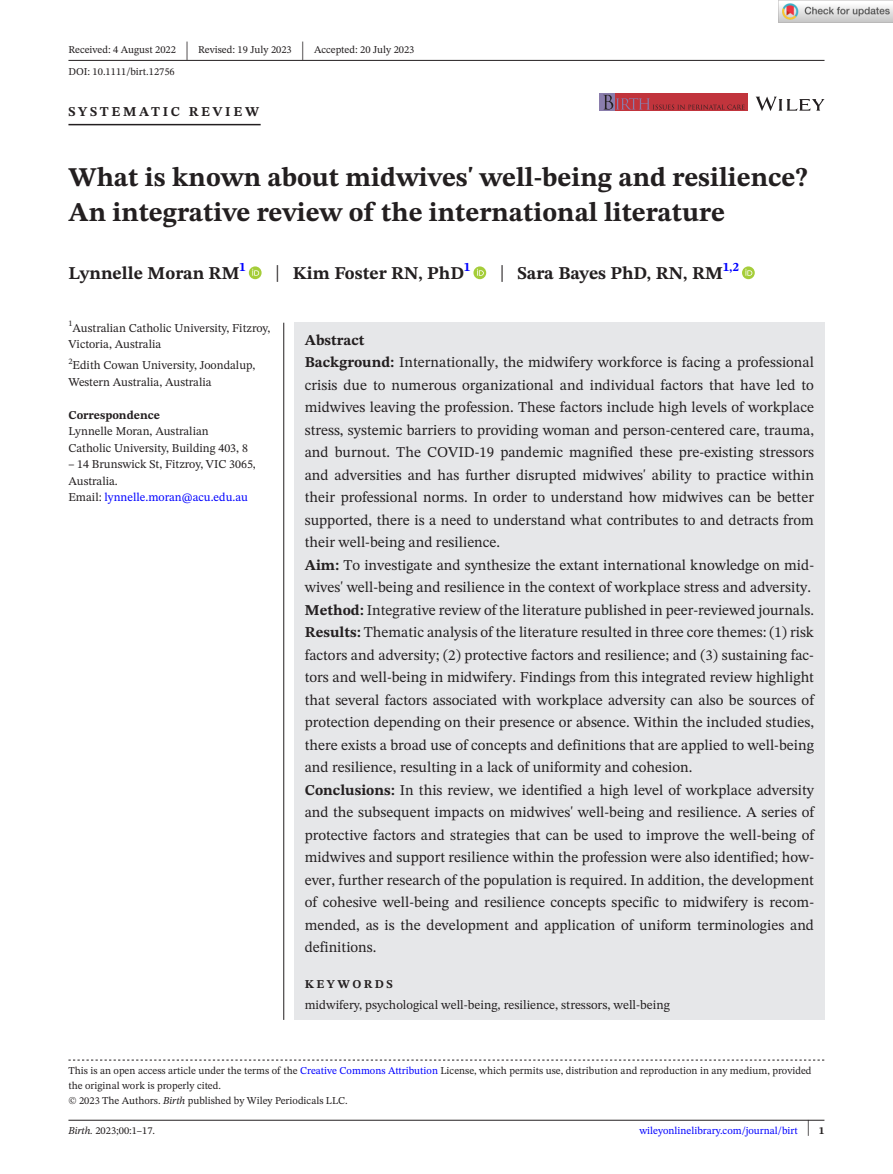
<style>
.page{position:relative;width:893px;height:1174px;background:#fff}
.page>*{position:absolute;margin:0;border:0;box-sizing:border-box;transform-origin:0 0}
.t1{font:700 27px/34.5px "STIX Two Text";color:#231f20}
.t2{font:25.65px "STIX Two Text";color:#231f20;scale:.49 1}
.t3{font:700 18px "STIX Two Text";color:#231f20}
.t4{font:15px/22.5px "STIX Two Text";color:#231f20}
.t5{font:700 13.5px "STIX Two Text";letter-spacing:.2em;color:#231f20}
.t6{font:12.75px "STIX Two Text";color:#231f20}
.t7{font:12px/16.5px "STIX Two Text";color:#231f20}
.t8{font:700 12px "STIX Two Text";color:#231f20}
.t9{font:700 12px "STIX Two Text";letter-spacing:.2em;color:#231f20}
.t10{font:10.5px/15px "STIX Two Text";color:#231f20}
.t11{font:10.5px "STIX Two Text";color:#00f}
.s1{font-weight:400;font-size:23.4px}
.s2{color:#00f}
.s3{font-weight:700}
.s4{font-style:italic}
.s5{font-size:22.2px;color:#231f20}
.s6{font-weight:700;color:#231f20}
</style>
<div class="page">
<hr style="left:68px;top:1119px;width:756px;height:1px;background:#231f20">
<svg style="left:756px;top:97px;width:68px;height:14px"></svg>
<div style="left:599px;top:93px;width:149px;height:18px;background:#c1343c"></div>
<div style="left:599px;top:93px;width:15px;height:18px;background:#8a7dac"></div>
<svg style="left:603px;top:95px;width:142px;height:15px"></svg>
<hr style="left:68px;top:60px;width:756px;height:1px;background:#231f20">
<hr style="left:68px;top:124px;width:193px;height:1px;background:#231f20">
<svg style="left:249px;top:266px;width:13px;height:13px"></svg>
<svg style="left:252px;top:269px;width:7px;height:7px"></svg>
<svg style="left:473px;top:266px;width:13px;height:13px"></svg>
<svg style="left:477px;top:269px;width:7px;height:7px"></svg>
<svg style="left:742px;top:266px;width:13px;height:13px"></svg>
<svg style="left:745px;top:269px;width:7px;height:7px"></svg>
<svg style="left:68px;top:1059px;width:756px;height:1px"></svg>
<div style="left:294px;top:323px;width:530px;height:697px;background:#e6e7e9"></div>
<hr style="left:283px;top:323px;width:1px;height:697px;background:#231f20">
<img style="left:779px;top:0;width:114px;height:23px">
<p class="t10" style="left:68px;top:42px;width:109px">Received: 4 August 2022</p>
<h2 class="t2" style="left:185px;top:32px;width:8px">|</h2>
<p class="t10" style="left:198px;top:42px;width:95px">Revised: 19 July 2023</p>
<h2 class="t2" style="left:301px;top:32px;width:8px">|</h2>
<p class="t10" style="left:314px;top:42px;width:102px">Accepted: 20 July 2023</p>
<p class="t10" style="left:68px;top:64px;width:108px">DOI: 10.1111/birt.12756</p>
<p class="t5" style="left:68px;top:101px;width:192px">SYSTEMATIC REVIEW</p>
<h1 class="t1" style="left:68px;top:161px;width:741px">What is known about midwives' well-being and resilience?<br>An integrative review of the international literature</h1>
<p class="t3" style="left:68px;top:260px;width:179px">Lynnelle Moran RM<sup>1</sup></p>
<p class="t3" style="left:275px;top:260px;width:197px"><span class="s1">|</span> Kim Foster RN, PhD<sup>1</sup></p>
<p class="t3" style="left:500px;top:260px;width:241px"><span class="s1">|</span> Sara Bayes PhD, RN, RM<sup>1,2</sup></p>
<p class="t7" style="left:68px;top:319px;width:203px"><sup>1</sup>Australian Catholic University, Fitzroy,<br>Victoria, Australia</p>
<p class="t7" style="left:68px;top:357px;width:188px"><sup>2</sup>Edith Cowan University, Joondalup,<br>Western Australia, Australia</p>
<p class="t8" style="left:68px;top:406px;width:93px">Correspondence</p>
<p class="t7" style="left:68px;top:423px;width:181px">Lynnelle Moran, Australian<br>Catholic University, Building 403, 8</p>
<p class="t7" style="left:68px;top:456px;width:189px">– 14 Brunswick St, Fitzroy, VIC 3065,<br>Australia.<br>Email: <span class="s2">lynnelle.moran@acu.edu.au</span></p>
<p class="t4" style="left:305px;top:328px;width:511px"><span class="s3">Abstract<br>Background:</span> Internationally, the midwifery workforce is facing a professional crisis due to numerous organizational and individual factors that have led to midwives leaving the profession. These factors include high levels of workplace stress, systemic barriers to providing woman and person-centered care, trauma, and burnout. The COVID-19 pandemic magnified these pre-existing stressors and adversities and has further disrupted midwives' ability to practice within their professional norms. In order to understand how midwives can be better supported, there is a need to understand what contributes to and detracts from their well-being and resilience.<br><span class="s3">Aim:</span> To investigate and synthesize the extant international knowledge on mid&shy;wives' well-being and resilience in the context of workplace stress and adversity.<br><span class="s3">Method:</span> Integrative review of the literature published in peer-reviewed journals.<br><span class="s3">Results:</span> Thematic analysis of the literature resulted in three core themes: (1) risk factors and adversity; (2) protective factors and resilience; and (3) sustaining fac&shy;tors and well-being in midwifery. Findings from this integrated review highlight that several factors associated with workplace adversity can also be sources of protection depending on their presence or absence. Within the included studies, there exists a broad use of concepts and definitions that are applied to well-being and resilience, resulting in a lack of uniformity and cohesion.<br><span class="s3">Conclusions:</span> In this review, we identified a high level of workplace adversity and the subsequent impacts on midwives' well-being and resilience. A series of protective factors and strategies that can be used to improve the well-being of midwives and support resilience within the profession were also identified; how&shy;ever, further research of the population is required. In addition, the development of cohesive well-being and resilience concepts specific to midwifery is recom&shy;mended, as is the development and application of uniform terminologies and definitions.</p>
<p class="t9" style="left:305px;top:975px;width:90px">KEYWORDS</p>
<p class="t6" style="left:305px;top:996px;width:367px">midwifery, psychological well-being, resilience, stressors, well-being</p>
<p class="t10" style="left:68px;top:1063px;width:745px">This is an open access article under the terms of the <span class="s2">Creative Commons Attribution</span> License, which permits use, distribution and reproduction in any medium, provided the original work is properly cited.<br>© 2023 The Authors. <span class="s4">Birth</span> published by Wiley Periodicals LLC.</p>
<p class="t10" style="left:68px;top:1123px;width:88px"><span class="s4">Birth.</span> 2023;00:1–17.</p>
<p class="t11" style="left:639px;top:1123px;width:187px">wileyonlinelibrary.com/journal/birt <span class="s5">|</span> <span class="s6">1</span></p>
</div>
